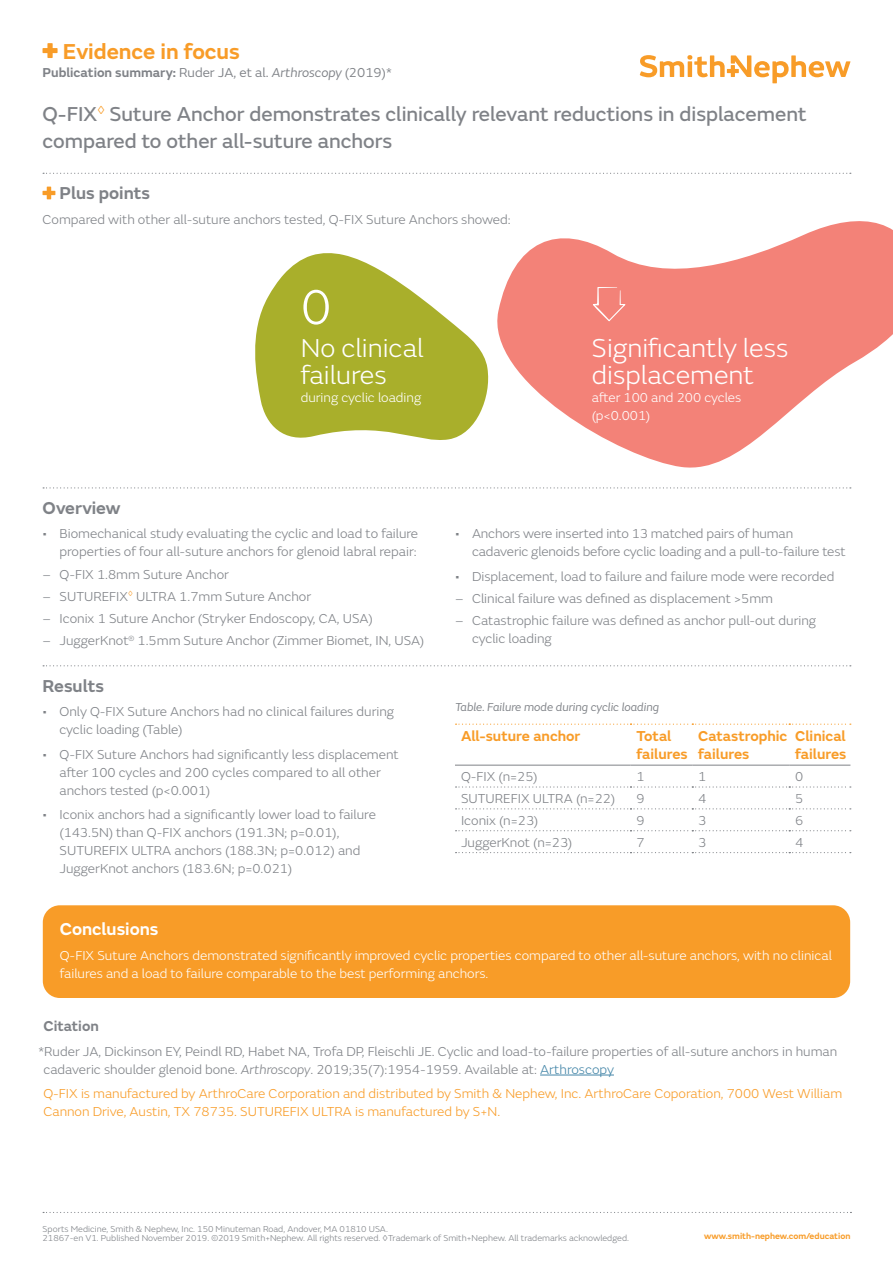
<style>
.page{position:relative;width:893px;height:1263px;background:#fff}
.page>*{position:absolute;margin:0;border:0;box-sizing:border-box;transform-origin:0 0}
.t1{font:300 51.15px "SN Emeric";color:#fff}
.t2{font:300 27px/27px "SN Emeric";color:#fff}
.t3{font:600 22.5px "SN Emeric";color:#f89c28}
.t4{font:21px/27px "SN Emeric Core";color:#7f8287}
.t5{font:600 18px "SN Emeric";color:#7f8287}
.t6{font:600 18px "SN Emeric";color:#fff}
.t7{font:600 15px/18px "SN Emeric";color:#f89c28}
.t8{font:600 15px "SN Emeric";color:#7f8287}
.t9{font:300 13.5px/18px "SN Emeric";color:#7f8287}
.t10{font:300 13.5px/18px "SN Emeric";color:#fff}
.t11{font:300 13.5px/18px "SN Emeric";color:#f89c28}
.t12{font:13.5px "SN Emeric";color:#7f8287}
.t13{font:italic 12px "SN Emeric";color:#7f8287}
.t14{font:300 9px/9px "SN Emeric";color:#7f8287}
.t15{font:600 9px "SN Emeric";color:#f89c28}
.s1{font-weight:600}
.s2{font-style:italic}
.s3{color:#4486a8}
</style>
<div class="page">
<svg style="left:43px;top:1212px;width:808px;height:1px"></svg>
<svg style="left:640px;top:55px;width:210px;height:28px"></svg>
<svg style="left:43px;top:173px;width:808px;height:1px"></svg>
<div style="left:43px;top:48px;width:15px;height:5px;background:#f89c28"></div>
<div style="left:47px;top:43px;width:6px;height:15px;background:#f89c28"></div>
<hr style="left:43px;top:191px;width:12px;height:4px;background:#f89c28">
<hr style="left:47px;top:187px;width:4px;height:12px;background:#f89c28">
<svg style="left:43px;top:487px;width:808px;height:1px"></svg>
<svg style="left:43px;top:665px;width:808px;height:1px"></svg>
<div style="left:43px;top:905px;width:807px;height:93px;background:#f89c28;border-radius:17px"></div>
<hr style="left:540px;top:1075px;width:74px;height:1px;background:#4486a8">
<svg style="left:255px;top:253px;width:229px;height:187px;fill:#a9af2b"></svg>
<svg style="left:484px;top:221px;width:409px;height:247px;fill:#f38278"></svg>
<svg style="left:593px;top:287px;width:32px;height:34px"></svg>
<svg style="left:456px;top:724px;width:395px;height:1px"></svg>
<svg style="left:456px;top:786px;width:395px;height:1px"></svg>
<svg style="left:456px;top:808px;width:395px;height:1px"></svg>
<svg style="left:456px;top:830px;width:395px;height:1px"></svg>
<hr style="left:455px;top:765px;width:175px;height:1px;background:#7f8287">
<hr style="left:630px;top:765px;width:62px;height:1px;background:#7f8287">
<hr style="left:692px;top:765px;width:97px;height:1px;background:#7f8287">
<hr style="left:789px;top:765px;width:61px;height:1px;background:#7f8287">
<svg style="left:456px;top:852px;width:395px;height:1px"></svg>
<h3 class="t3" style="left:63px;top:37px;width:179px">Evidence in focus</h3>
<p class="t12" style="left:43px;top:64px;width:351px"><span class="s1">Publication summary:</span> Ruder JA, et al. <span class="s2">Arthroscopy</span> (2019)*</p>
<h3 class="t4" style="left:43px;top:100px;width:766px">Q-FIX<sup>◊</sup> Suture Anchor demonstrates clinically relevant reductions in displacement compared to other all-suture anchors</h3>
<h3 class="t5" style="left:60px;top:182px;width:92px">Plus points</h3>
<p class="t9" style="left:43px;top:210px;width:470px">Compared with other all-suture anchors tested, Q-FIX Suture Anchors showed:</p>
<h1 class="t1" style="left:301px;top:276px;width:32px">0</h1>
<h2 class="t2" style="left:301px;top:334px;width:124px">No clinical failures</h2>
<p class="t10" style="left:301px;top:388px;width:122px">during cyclic loading</p>
<h3 class="t5" style="left:43px;top:496px;width:79px">Overview</h3>
<p class="t9" style="left:43px;top:525px;width:377px;text-align:right">• Biomechanical study evaluating the cyclic and load to failure properties of four all-suture anchors for glenoid labral repair:</p>
<p class="t9" style="left:43px;top:565px;width:188px">– Q-FIX 1.8mm Suture Anchor</p>
<p class="t9" style="left:43px;top:587px;width:270px">– SUTUREFIX<sup>◊</sup> ULTRA 1.7mm Suture Anchor</p>
<p class="t9" style="left:43px;top:609px;width:332px">– Iconix 1 Suture Anchor (Stryker Endoscopy, CA, USA)</p>
<p class="t9" style="left:43px;top:632px;width:383px">– JuggerKnot<sup>®</sup> 1.5mm Suture Anchor (Zimmer Biomet, IN, USA)</p>
<h3 class="t5" style="left:43px;top:674px;width:63px">Results</h3>
<p class="t9" style="left:60px;top:703px;width:336px;text-indent:-17px">• Only Q-FIX Suture Anchors had no clinical failures during cyclic loading (Table)</p>
<p class="t9" style="left:60px;top:745px;width:341px;text-indent:-17px">• Q-FIX Suture Anchors had significantly less displacement after 100 cycles and 200 cycles compared to all other anchors tested (p&lt;0.001)</p>
<p class="t9" style="left:60px;top:805px;width:318px;text-indent:-17px">• Iconix anchors had a significantly lower load to failure (143.5N) than Q-FIX anchors (191.3N; p=0.01), SUTUREFIX ULTRA anchors (188.3N; p=0.012) and JuggerKnot anchors (183.6N; p=0.021)</p>
<h2 class="t2" style="left:592px;top:334px;width:198px">Significantly less displacement</h2>
<p class="t10" style="left:592px;top:388px;width:151px">after 100 and 200 cycles (p&lt;0.001)</p>
<p class="t9" style="left:472px;top:525px;width:375px;text-indent:-17px">• Anchors were inserted into 13 matched pairs of human cadaveric glenoids before cyclic loading and a pull-to-failure test</p>
<p class="t9" style="left:455px;top:567px;width:381px">• Displacement, load to failure and failure mode were recorded</p>
<p class="t9" style="left:455px;top:589px;width:320px">– Clinical failure was defined as displacement &gt;5mm</p>
<p class="t9" style="left:472px;top:612px;width:346px;text-indent:-17px">– Catastrophic failure was defined as anchor pull-out during cyclic loading</p>
<p class="t13" style="left:455px;top:700px;width:206px">Table. Failure mode during cyclic loading</p>
<p class="t7" style="left:461px;top:727px;width:121px">All-suture anchor</p>
<p class="t7" style="left:636px;top:727px;width:53px">Total failures</p>
<p class="t7" style="left:698px;top:727px;width:91px">Catastrophic failures</p>
<p class="t7" style="left:795px;top:727px;width:53px">Clinical failures</p>
<p class="t9" style="left:461px;top:767px;width:78px">Q-FIX (n=25)</p>
<p class="t9" style="left:636px;top:767px;width:10px">1</p>
<p class="t9" style="left:698px;top:767px;width:10px">1</p>
<p class="t9" style="left:795px;top:767px;width:10px">0</p>
<p class="t9" style="left:461px;top:789px;width:156px">SUTUREFIX ULTRA (n=22)</p>
<p class="t9" style="left:636px;top:789px;width:10px">9</p>
<p class="t9" style="left:698px;top:789px;width:10px">4</p>
<p class="t9" style="left:795px;top:789px;width:10px">5</p>
<p class="t9" style="left:461px;top:811px;width:79px">Iconix (n=23)</p>
<p class="t9" style="left:636px;top:811px;width:10px">9</p>
<p class="t9" style="left:698px;top:811px;width:10px">3</p>
<p class="t9" style="left:795px;top:811px;width:10px">6</p>
<p class="t9" style="left:461px;top:833px;width:113px">JuggerKnot (n=23)</p>
<p class="t9" style="left:636px;top:833px;width:10px">7</p>
<p class="t9" style="left:698px;top:833px;width:10px">3</p>
<p class="t9" style="left:795px;top:833px;width:10px">4</p>
<h3 class="t6" style="left:60px;top:918px;width:100px">Conclusions</h3>
<p class="t10" style="left:60px;top:946px;width:774px">Q-FIX Suture Anchors demonstrated significantly improved cyclic properties compared to other all-suture anchors, with no clinical failures and a load to failure comparable to the best performing anchors.</p>
<p class="t8" style="left:43px;top:1017px;width:57px">Citation</p>
<p class="t9" style="left:43px;top:1042px;width:795px;text-indent:-5px">*Ruder JA, Dickinson EY, Peindl RD, Habet NA, Trofa DP, Fleischli JE. Cyclic and load-to-failure properties of all-suture anchors in human cadaveric shoulder glenoid bone. <span class="s2">Arthroscopy</span>. 2019;35(7):1954-1959. Available at: <span class="s3">Arthroscopy</span></p>
<p class="t11" style="left:43px;top:1084px;width:800px">Q-FIX is manufactured by ArthroCare Corporation and distributed by Smith &amp; Nephew, Inc. ArthroCare Coporation, 7000 West William<br>Cannon Drive, Austin, TX 78735. SUTUREFIX ULTRA is manufactured by S+N.</p>
<p class="t14" style="left:43px;top:1224px;width:588px">Sports Medicine, Smith &amp; Nephew, Inc. 150 Minuteman Road, Andover, MA 01810 USA.<br>21867-en V1. Published November 2019. ©2019 Smith+Nephew. All rights reserved. ◊Trademark of Smith+Nephew. All trademarks acknowledged.</p>
<p class="t15" style="left:704px;top:1230px;width:148px">www.smith-nephew.com/education</p>
</div>
